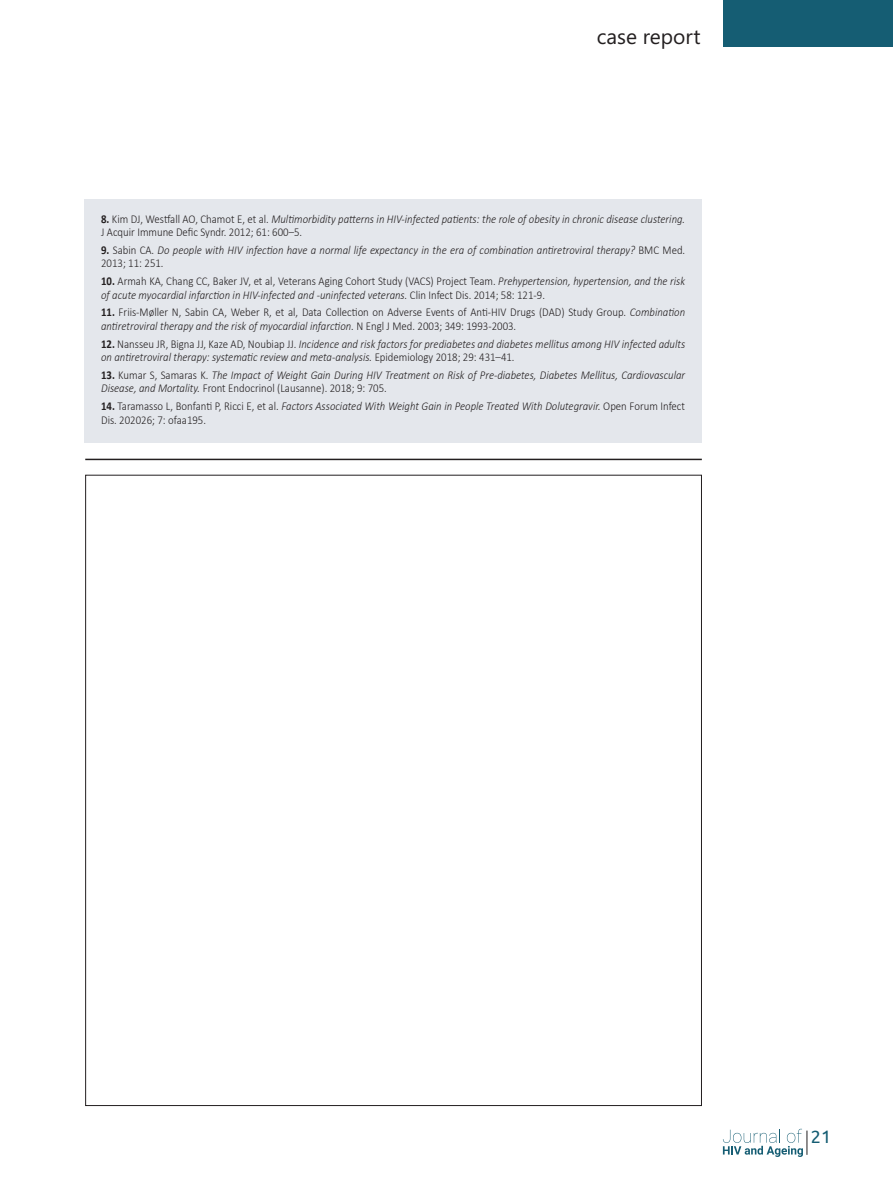
<style>
.page{position:relative;width:893px;height:1191px;background:#fff}
.page>*{position:absolute;margin:0;border:0;box-sizing:border-box;transform-origin:0 0}
.t1{font:21px "Segoe WP";color:#231f20}
.t2{font:18px "Ubuntu";color:#155d73}
.t3{font:italic 300 12px/13.5px "Calibri";color:#231f20;scale:.9 1}
.t4{font:300 12px/13.5px "Calibri";color:#231f20;scale:.9 1}
.s1{font-weight:700;font-style:normal}
.s2{font-style:normal}
.s3{font-weight:700}
.s4{font-style:italic}
</style>
<div class="page">
<div style="left:723px;top:0;width:170px;height:47px;background:#155d73"></div>
<svg style="left:723px;top:1128px;width:85px;height:29px"></svg>
<div style="left:85px;top:200px;width:617px;height:243px;background:#e4e7ec"></div>
<hr style="left:85px;top:459px;width:617px;height:1px;background:#231f20">
<h1 class="t1" style="left:597px;top:22px;width:105px">case report</h1>
<p class="t3" style="left:101px;top:212px;width:651px"><span class="s1">8.</span> <span class="s2">Kim DJ, Westfall AO, Chamot E, et al.</span> Multimorbidity patterns in HIV-infected patients: the role of obesity in chronic disease clustering.<br><span class="s2">J Acquir Immune Defic Syndr. 2012; 61: 600–5.</span></p>
<p class="t3" style="left:101px;top:243px;width:650px"><span class="s1">9.</span> <span class="s2">Sabin CA.</span> Do people with HIV infection have a normal life expectancy in the era of combination antiretroviral therapy? <span class="s2">BMC Med.<br>2013; 11: 251.</span></p>
<p class="t3" style="left:101px;top:274px;width:650px"><span class="s1">10.</span> <span class="s2">Armah KA, Chang CC, Baker JV, et al, Veterans Aging Cohort Study (VACS) Project Team.</span> Prehypertension, hypertension, and the risk of acute myocardial infarction in HIV-infected and -uninfected veterans. <span class="s2">Clin Infect Dis. 2014; 58: 121-9.</span></p>
<p class="t4" style="left:101px;top:305px;width:650px"><span class="s3">11.</span> Friis-Møller N, Sabin CA, Weber R, et al, Data Collection on Adverse Events of Anti-HIV Drugs (DAD) Study Group. <span class="s4">Combination antiretroviral therapy and the risk of myocardial infarction.</span> N Engl J Med. 2003; 349: 1993-2003.</p>
<p class="t3" style="left:101px;top:337px;width:650px"><span class="s1">12.</span> <span class="s2">Nansseu JR, Bigna JJ, Kaze AD, Noubiap JJ.</span> Incidence and risk factors for prediabetes and diabetes mellitus among HIV infected adults on antiretroviral therapy: systematic review and meta-analysis. <span class="s2">Epidemiology 2018; 29: 431–41.</span></p>
<p class="t3" style="left:101px;top:368px;width:650px"><span class="s1">13.</span> <span class="s2">Kumar S, Samaras K.</span> The Impact of Weight Gain During HIV Treatment on Risk of Pre-diabetes, Diabetes Mellitus, Cardiovascular<br>Disease, and Mortality. <span class="s2">Front Endocrinol (Lausanne). 2018; 9: 705.</span></p>
<p class="t4" style="left:101px;top:399px;width:650px"><span class="s3">14.</span> Taramasso L, Bonfanti P, Ricci E, et al. <span class="s4">Factors Associated With Weight Gain in People Treated With Dolutegravir.</span> Open Forum Infect<br>Dis. 202026; 7: ofaa195.</p>
<h2 class="t2" style="left:811px;top:1125px;width:22px">21</h2>
</div>
